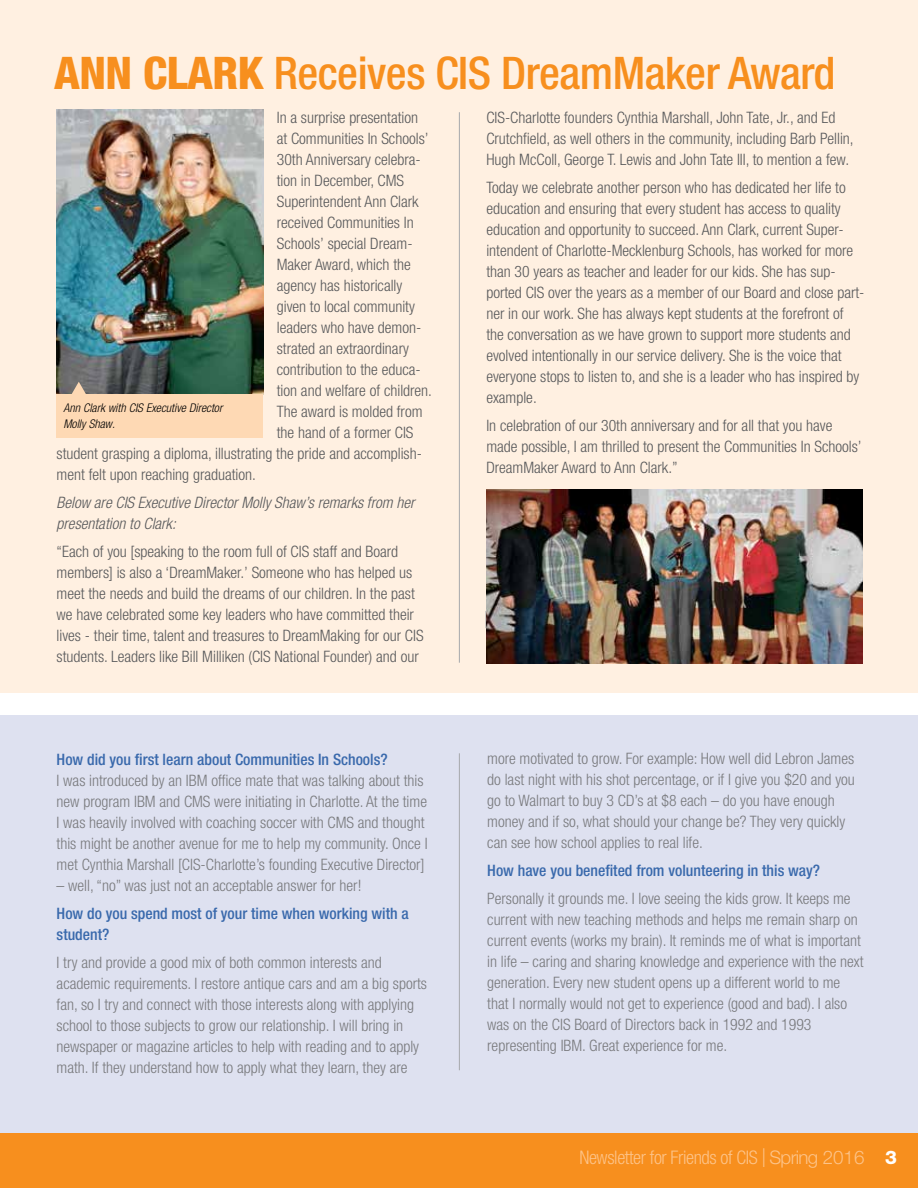
<style>
.page{position:relative;width:918px;height:1188px;background:#fff}
.page>*{position:absolute;margin:0;border:0;box-sizing:border-box;transform-origin:0 0}
.t1{font:500 condensed 45px "Helvetica Neue";letter-spacing:-.01em;color:#f78f1e}
.t2{font:300 condensed 18.75px "Helvetica Neue LT Std";letter-spacing:-.02em;color:#fdc388}
.t3{font:300 condensed 15.75px/21px "Helvetica Neue LT Std";color:#58595b}
.t4{font:300 condensed 15.75px/21px "Helvetica Neue LT Std";color:#797a7d}
.t5{font:500 condensed 15.75px/21px "Helvetica Neue";color:#3969ac}
.t6{font:italic 300 condensed 15.75px/21px "Helvetica Neue LT Std";color:#58595b}
.t7{font:italic 300 condensed 12px/15.8px "Helvetica Neue LT Std";color:#000}
.s1{font-family:"Helvetica Neue LT Std";font-weight:800}
.s2{font-stretch:normal}
.s3{font-weight:800;font-stretch:normal;color:#fff}
</style>
<div class="page">
<div style="left:0;top:716px;width:918px;height:418px;background:#dee1f0"></div>
<div style="left:0;top:1133px;width:918px;height:55px;background:#f78f1e"></div>
<div style="left:0;top:0;width:918px;height:692px;background:#fff0e1"></div>
<hr style="left:459px;top:112px;width:1px;height:551px;background:#a7a9ac">
<hr style="left:459px;top:753px;width:1px;height:317px;background:#a7a9ac">
<img style="left:486px;top:489px;width:377px;height:174px">
<img style="left:57px;top:110px;width:206px;height:284px">
<svg style="left:71px;top:382px;width:16px;height:12px"></svg>
<div style="left:57px;top:394px;width:206px;height:43px;background:#fed9b4"></div>
<h1 class="t1" style="left:54px;top:46px;width:783px"><span class="s1">ANN CLARK</span> Receives CIS DreamMaker Award</h1>
<p class="t3" style="left:277px;top:107px;width:143px">In a surprise presentation</p>
<p class="t3" style="left:277px;top:128px;width:153px">at Communities In Schools’</p>
<p class="t3" style="left:277px;top:149px;width:145px">30th Anniversary celebra-</p>
<p class="t3" style="left:277px;top:170px;width:129px">tion in December, CMS</p>
<p class="t3" style="left:277px;top:191px;width:143px">Superintendent Ann Clark</p>
<p class="t3" style="left:277px;top:212px;width:138px">received Communities In</p>
<p class="t3" style="left:277px;top:233px;width:137px">Schools’ special Dream-</p>
<p class="t3" style="left:277px;top:254px;width:136px">Maker Award, which the</p>
<p class="t3" style="left:277px;top:275px;width:127px">agency has historically</p>
<p class="t3" style="left:277px;top:296px;width:140px">given to local community</p>
<p class="t3" style="left:277px;top:317px;width:146px">leaders who have demon-</p>
<p class="t3" style="left:277px;top:338px;width:134px">strated an extraordinary</p>
<p class="t3" style="left:277px;top:359px;width:145px">contribution to the educa-</p>
<p class="t3" style="left:277px;top:380px;width:157px">tion and welfare of children.</p>
<p class="t3" style="left:277px;top:401px;width:147px">The award is molded from</p>
<p class="t3" style="left:277px;top:422px;width:138px">the hand of a former CIS</p>
<p class="t3" style="left:57px;top:443px;width:367px">student grasping a diploma, illustrating the pride and accomplish-</p>
<p class="t3" style="left:57px;top:464px;width:201px">ment felt upon reaching graduation.</p>
<p class="t6" style="left:57px;top:492px;width:359px">Below are CIS Executive Director Molly Shaw’s remarks from her presentation to Clark:</p>
<p class="t3" style="left:57px;top:541px;width:368px">“Each of you [speaking to the room full of CIS staff and Board members] is also a ‘DreamMaker.’ Someone who has helped us meet the needs and build the dreams of our children. In the past we have celebrated some key leaders who have committed their lives - their time, talent and treasures to DreamMaking for our CIS students. Leaders like Bill Milliken (CIS National Founder) and our</p>
<p class="t3" style="left:486px;top:107px;width:369px">CIS-Charlotte founders Cynthia Marshall, John Tate, Jr., and Ed<br>Crutchfield, as well others in the community, including Barb Pellin,<br>Hugh McColl, George T. Lewis and John Tate III, to mention a few.</p>
<p class="t3" style="left:486px;top:177px;width:380px">Today we celebrate another person who has dedicated her life to education and ensuring that every student has access to quality education and opportunity to succeed. Ann Clark, current Super&shy;intendent of Charlotte-Mecklenburg Schools, has worked for more than 30 years as teacher and leader for our kids. She has sup&shy;ported CIS over the years as a member of our Board and close part&shy;ner in our work. She has always kept students at the forefront of the conversation as we have grown to support more students and evolved intentionally in our service delivery. She is the voice that everyone stops to listen to, and she is a leader who has inspired by example.</p>
<p class="t3" style="left:486px;top:415px;width:377px">In celebration of our 30th anniversary and for all that you have made possible, I am thrilled to present the Communities In Schools’<br>DreamMaker Award to Ann Clark.”</p>
<p class="t7" style="left:63px;top:400px;width:161px">Ann Clark with CIS Executive Director<br>Molly Shaw.</p>
<p class="t5" style="left:57px;top:749px;width:333px">How did you first learn about Communities In Schools?</p>
<p class="t4" style="left:57px;top:770px;width:373px">I was introduced by an IBM office mate that was talking about this new program IBM and CMS were initiating in Charlotte. At the time I was heavily involved with coaching soccer with CMS and thought this might be another avenue for me to help my community. Once I met Cynthia Marshall [CIS-Charlotte’s founding Executive Director]</p>
<p class="t4" style="left:57px;top:875px;width:306px">– well, “no” was just not an acceptable answer for her!</p>
<p class="t5" style="left:57px;top:903px;width:354px">How do you spend most of your time when working with a student?</p>
<p class="t4" style="left:57px;top:952px;width:372px">I try and provide a good mix of both common interests and academic requirements. I restore antique cars and am a big sports fan, so I try and connect with those interests along with applying school to those subjects to grow our relationship. I will bring in newspaper or magazine articles to help with reading and to apply math. If they understand how to apply what they learn, they are</p>
<p class="t4" style="left:487px;top:748px;width:369px">more motivated to grow. For example: How well did Lebron James do last night with his shot percentage, or if I give you $20 and you go to Walmart to buy 3 CD’s at $8 each – do you have enough money and if so, what should your change be? They very quickly can see how school applies to real life.</p>
<p class="t5" style="left:487px;top:860px;width:334px">How have you benefited from volunteering in this way?</p>
<p class="t4" style="left:487px;top:887px;width:378px">Personally it grounds me. I love seeing the kids grow. It keeps me current with new teaching methods and helps me remain sharp on current events (works my brain). It reminds me of what is important in life – caring and sharing knowledge and experience with the next generation. Every new student opens up a different world to me that I normally would not get to experience (good and bad). I also was on the CIS Board of Directors back in 1992 and 1993 representing IBM. Great experience for me.</p>
<p class="t2" style="left:579px;top:1147px;width:319px">Newsletter for Friends of CIS <span class="s2">| Spring 2016</span> <span class="s3">3</span></p>
</div>
